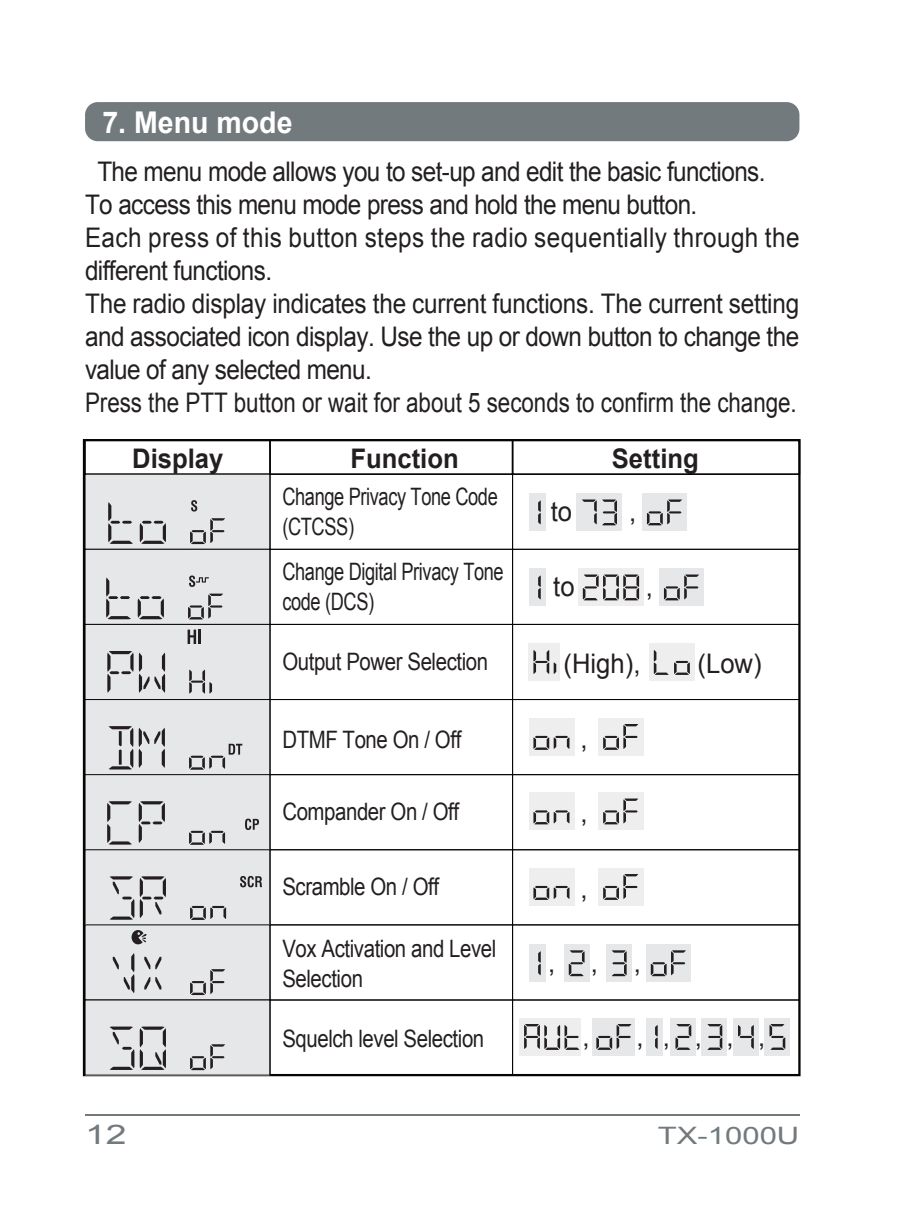
<style>
.page{position:relative;width:910px;height:1225px;background:#fff}
.page>*{position:absolute;margin:0;border:0;box-sizing:border-box;transform-origin:0 0}
.t1{font:700 30px "Arial";color:#fff;scale:.95 1}
.t2{font:27px/33px "Arial";letter-spacing:-.02em;color:#231f20;scale:.9 1}
.t3{font:27px "Arial";letter-spacing:-.02em;color:#231f20;scale:.95 1}
.t4{font:700 27px "Arial";color:#231f20;scale:.95 1}
.t5{font:27px "Arial";color:#737a7e;scale:1.39 1}
.t6{font:24px/30px "Arial";letter-spacing:-.02em;color:#231f20;scale:.85 1}
.t7{font:24px/30px "Arial";letter-spacing:-.02em;color:#231f20;scale:.76 1}
.t8{font:24px "Arial";color:#737a7e;scale:1.29 1}
</style>
<div class="page">
<div style="left:85px;top:102px;width:714px;height:39px;background:#737a7e;border-radius:13px"></div>
<hr style="left:85px;top:1114px;width:714px;height:2px;background:#737a7e">
<div style="left:84px;top:439px;width:187px;height:36px;border:2px solid #050504"></div>
<div style="left:85px;top:474px;width:185px;height:75px;background:#e6e7e9"></div>
<div style="left:269px;top:439px;width:244px;height:36px;border:2px solid #050504"></div>
<svg style="left:140px;top:521px;width:26px;height:23px"></svg>
<svg style="left:108px;top:502px;width:25px;height:42px"></svg>
<svg style="left:190px;top:518px;width:35px;height:26px"></svg>
<svg style="left:191px;top:500px;width:6px;height:11px"></svg>
<div style="left:512px;top:439px;width:288px;height:36px;border:2px solid #050504"></div>
<div style="left:512px;top:474px;width:288px;height:75px;border:1px solid #050504"></div>
<div style="left:85px;top:549px;width:185px;height:75px;background:#e6e7e9"></div>
<div style="left:85px;top:549px;width:185px;height:76px;border:1px solid #050504"></div>
<div style="left:270px;top:549px;width:243px;height:76px;border:1px solid #050504"></div>
<div style="left:512px;top:549px;width:288px;height:76px;border:1px solid #050504"></div>
<div style="left:85px;top:624px;width:185px;height:75px;background:#e6e7e9"></div>
<div style="left:85px;top:624px;width:185px;height:76px;border:1px solid #050504"></div>
<div style="left:270px;top:624px;width:243px;height:76px;border:1px solid #050504"></div>
<div style="left:512px;top:624px;width:288px;height:76px;border:1px solid #050504"></div>
<div style="left:85px;top:699px;width:185px;height:75px;background:#e6e7e9"></div>
<div style="left:85px;top:699px;width:185px;height:76px;border:1px solid #050504"></div>
<div style="left:270px;top:699px;width:243px;height:76px;border:1px solid #050504"></div>
<div style="left:512px;top:699px;width:288px;height:76px;border:1px solid #050504"></div>
<div style="left:85px;top:774px;width:185px;height:75px;background:#e6e7e9"></div>
<div style="left:85px;top:774px;width:185px;height:76px;border:1px solid #050504"></div>
<div style="left:270px;top:774px;width:243px;height:76px;border:1px solid #050504"></div>
<div style="left:512px;top:774px;width:288px;height:76px;border:1px solid #050504"></div>
<div style="left:85px;top:849px;width:185px;height:76px;background:#e6e7e9"></div>
<div style="left:270px;top:849px;width:243px;height:76px;border:1px solid #050504"></div>
<div style="left:512px;top:849px;width:288px;height:76px;border:1px solid #050504"></div>
<div style="left:85px;top:925px;width:185px;height:75px;background:#e6e7e9"></div>
<div style="left:270px;top:924px;width:243px;height:76px;border:1px solid #050504"></div>
<div style="left:512px;top:924px;width:288px;height:76px;border:1px solid #050504"></div>
<div style="left:85px;top:1000px;width:185px;height:75px;background:#e6e7e9"></div>
<div style="left:85px;top:999px;width:185px;height:76px;border:1px solid #050504"></div>
<div style="left:270px;top:999px;width:243px;height:76px;border:1px solid #050504"></div>
<div style="left:512px;top:999px;width:288px;height:76px;border:1px solid #050504"></div>
<svg style="left:106px;top:577px;width:25px;height:42px"></svg>
<svg style="left:138px;top:596px;width:26px;height:23px"></svg>
<svg style="left:188px;top:593px;width:35px;height:26px"></svg>
<svg style="left:189px;top:575px;width:20px;height:12px"></svg>
<hr style="left:198px;top:629px;width:3px;height:15px;background:#231f20">
<svg style="left:188px;top:629px;width:8px;height:15px"></svg>
<svg style="left:107px;top:651px;width:58px;height:42px"></svg>
<svg style="left:189px;top:669px;width:23px;height:24px"></svg>
<svg style="left:139px;top:727px;width:26px;height:41px"></svg>
<svg style="left:109px;top:726px;width:24px;height:43px"></svg>
<svg style="left:189px;top:744px;width:53px;height:25px"></svg>
<svg style="left:139px;top:801px;width:26px;height:42px"></svg>
<svg style="left:107px;top:801px;width:25px;height:43px"></svg>
<svg style="left:189px;top:831px;width:36px;height:14px"></svg>
<svg style="left:245px;top:818px;width:14px;height:12px"></svg>
<svg style="left:140px;top:876px;width:26px;height:42px"></svg>
<svg style="left:110px;top:876px;width:24px;height:43px"></svg>
<svg style="left:190px;top:906px;width:36px;height:14px"></svg>
<svg style="left:240px;top:876px;width:22px;height:11px"></svg>
<svg style="left:144px;top:977px;width:17px;height:12px"></svg>
<svg style="left:144px;top:956px;width:17px;height:13px"></svg>
<svg style="left:113px;top:953px;width:21px;height:40px"></svg>
<svg style="left:190px;top:969px;width:35px;height:26px"></svg>
<svg style="left:131px;top:930px;width:16px;height:15px"></svg>
<svg style="left:140px;top:1026px;width:26px;height:44px"></svg>
<svg style="left:110px;top:1026px;width:24px;height:44px"></svg>
<svg style="left:190px;top:1044px;width:35px;height:26px"></svg>
<div style="left:529px;top:494px;width:17px;height:37px;background:#e6e7e9"></div>
<svg style="left:538px;top:500px;width:3px;height:24px"></svg>
<div style="left:642px;top:494px;width:45px;height:37px;background:#e6e7e9"></div>
<svg style="left:647px;top:499px;width:35px;height:26px"></svg>
<div style="left:576px;top:494px;width:46px;height:37px;background:#e6e7e9"></div>
<svg style="left:582px;top:499px;width:35px;height:26px"></svg>
<div style="left:529px;top:944px;width:17px;height:38px;background:#e6e7e9"></div>
<svg style="left:538px;top:951px;width:3px;height:24px"></svg>
<div style="left:564px;top:944px;width:25px;height:38px;background:#e6e7e9"></div>
<svg style="left:569px;top:950px;width:16px;height:26px"></svg>
<div style="left:606px;top:944px;width:25px;height:38px;background:#e6e7e9"></div>
<svg style="left:612px;top:950px;width:15px;height:26px"></svg>
<div style="left:646px;top:1018px;width:16px;height:37px;background:#e6e7e9"></div>
<svg style="left:655px;top:1025px;width:3px;height:24px"></svg>
<div style="left:671px;top:1018px;width:25px;height:37px;background:#e6e7e9"></div>
<svg style="left:675px;top:1024px;width:16px;height:26px"></svg>
<div style="left:702px;top:1018px;width:25px;height:37px;background:#e6e7e9"></div>
<svg style="left:707px;top:1024px;width:15px;height:26px"></svg>
<div style="left:733px;top:1018px;width:26px;height:37px;background:#e6e7e9"></div>
<svg style="left:738px;top:1025px;width:16px;height:24px"></svg>
<div style="left:765px;top:1018px;width:25px;height:37px;background:#e6e7e9"></div>
<svg style="left:769px;top:1024px;width:16px;height:26px"></svg>
<div style="left:646px;top:944px;width:45px;height:38px;background:#e6e7e9"></div>
<svg style="left:651px;top:950px;width:35px;height:26px"></svg>
<div style="left:529px;top:569px;width:17px;height:37px;background:#e6e7e9"></div>
<svg style="left:538px;top:575px;width:3px;height:24px"></svg>
<div style="left:659px;top:569px;width:45px;height:37px;background:#e6e7e9"></div>
<svg style="left:664px;top:574px;width:35px;height:26px"></svg>
<div style="left:578px;top:569px;width:66px;height:37px;background:#eeeeef"></div>
<svg style="left:583px;top:574px;width:56px;height:26px"></svg>
<div style="left:592px;top:1018px;width:43px;height:37px;background:#e6e7e9"></div>
<svg style="left:596px;top:1024px;width:35px;height:26px"></svg>
<div style="left:519px;top:1018px;width:62px;height:37px;background:#eeeeef"></div>
<svg style="left:524px;top:1024px;width:55px;height:26px"></svg>
<div style="left:649px;top:643px;width:45px;height:37px;background:#eeeeef"></div>
<svg style="left:654px;top:650px;width:36px;height:25px"></svg>
<div style="left:529px;top:643px;width:31px;height:37px;background:#eeeeef"></div>
<svg style="left:533px;top:650px;width:23px;height:24px"></svg>
<div style="left:598px;top:718px;width:46px;height:37px;background:#eeeeef"></div>
<svg style="left:603px;top:724px;width:35px;height:26px"></svg>
<div style="left:529px;top:718px;width:45px;height:37px;background:#eeeeef"></div>
<svg style="left:533px;top:736px;width:36px;height:14px"></svg>
<div style="left:598px;top:793px;width:46px;height:37px;background:#eeeeef"></div>
<svg style="left:603px;top:798px;width:35px;height:26px"></svg>
<div style="left:529px;top:793px;width:45px;height:37px;background:#eeeeef"></div>
<svg style="left:533px;top:810px;width:36px;height:14px"></svg>
<div style="left:598px;top:868px;width:46px;height:37px;background:#eeeeef"></div>
<svg style="left:603px;top:874px;width:35px;height:26px"></svg>
<div style="left:529px;top:868px;width:45px;height:37px;background:#eeeeef"></div>
<svg style="left:533px;top:886px;width:36px;height:14px"></svg>
<p class="t1" style="left:102px;top:111px;width:202px">7. Menu mode</p>
<p class="t2" style="left:85px;top:157px;width:795px;text-indent:12px">The menu mode allows you to set-up and edit the basic functions.<br>To access this menu mode press and hold the menu button.<br>Each press of this button steps the radio sequentially through the different functions.<br>The radio display indicates the current functions. The current setting and associated icon display. Use the up or down button to change the value of any selected menu.<br>Press the PTT button or wait for about 5 seconds to confirm the change.</p>
<p class="t4" style="left:132px;top:448px;width:98px">Display</p>
<p class="t4" style="left:350px;top:448px;width:115px">Function</p>
<p class="t7" style="left:282px;top:484px;width:285px">Change Privacy Tone Code (CTCSS)</p>
<p class="t4" style="left:612px;top:448px;width:93px">Setting</p>
<p class="t3" style="left:551px;top:502px;width:24px">to</p>
<p class="t3" style="left:629px;top:502px;width:9px">,</p>
<p class="t7" style="left:282px;top:559px;width:293px">Change Digital Privacy Tone code (DCS)</p>
<p class="t6" style="left:282px;top:649px;width:244px">Output Power Selection</p>
<p class="t6" style="left:282px;top:726px;width:212px">DTMF Tone On / Off</p>
<p class="t6" style="left:282px;top:799px;width:209px">Compander On / Off</p>
<p class="t6" style="left:282px;top:874px;width:186px">Scramble On / Off</p>
<p class="t6" style="left:282px;top:935px;width:253px">Vox Activation and Level<br>Selection</p>
<p class="t6" style="left:282px;top:1025px;width:239px">Squelch level Selection</p>
<p class="t3" style="left:553px;top:577px;width:24px">to</p>
<p class="t3" style="left:646px;top:577px;width:9px">,</p>
<p class="t3" style="left:564px;top:653px;width:82px">(High),</p>
<p class="t3" style="left:698px;top:653px;width:69px">(Low)</p>
<p class="t3" style="left:581px;top:728px;width:9px">,</p>
<p class="t3" style="left:581px;top:802px;width:9px">,</p>
<p class="t3" style="left:581px;top:878px;width:9px">,</p>
<p class="t3" style="left:548px;top:952px;width:9px">,</p>
<p class="t3" style="left:591px;top:952px;width:9px">,</p>
<p class="t3" style="left:634px;top:952px;width:9px">,</p>
<p class="t3" style="left:582px;top:1026px;width:9px">,</p>
<p class="t3" style="left:636px;top:1026px;width:137px">, , , , ,</p>
<p class="t5" style="left:85px;top:1124px;width:32px">12</p>
<p class="t8" style="left:658px;top:1126px;width:111px">TX-1000U</p>
</div>
